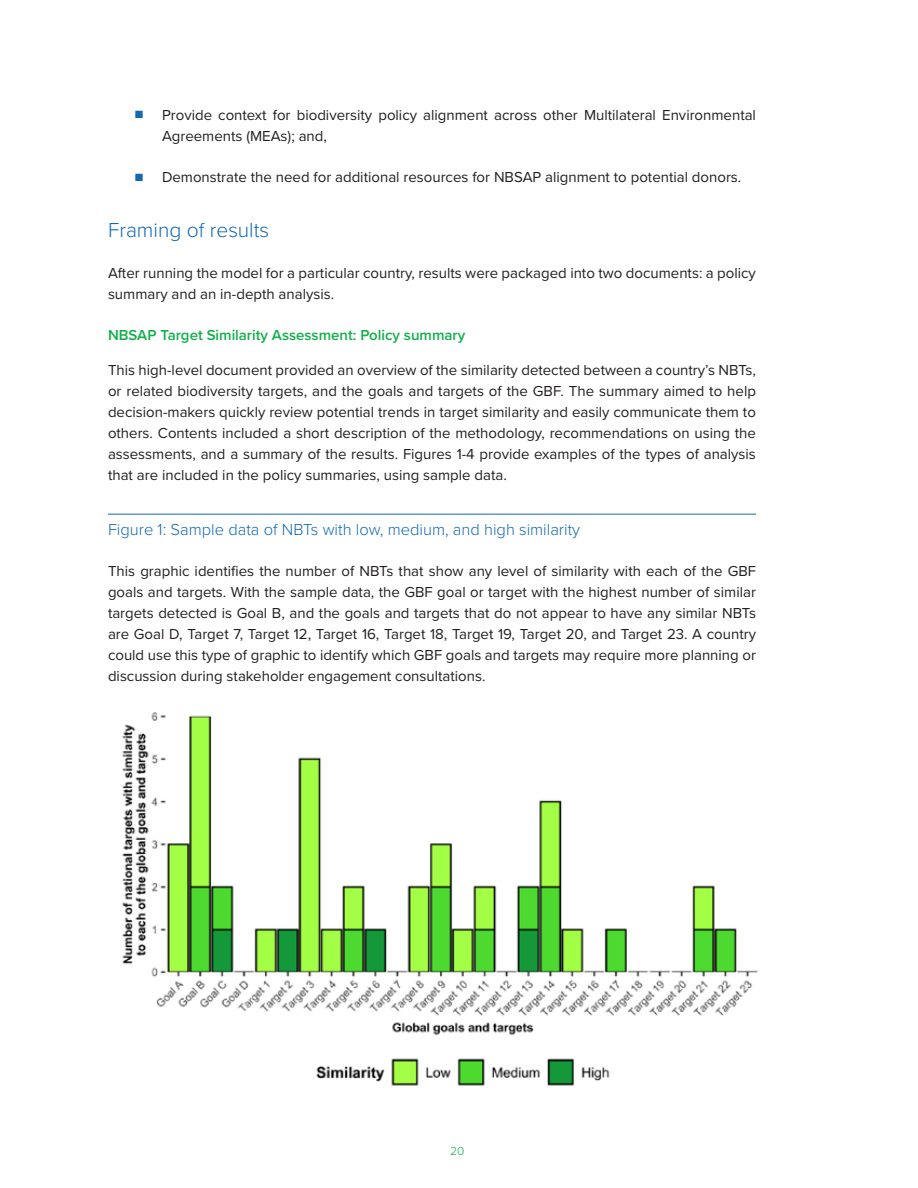
<style>
.page{position:relative;width:918px;height:1188px;background:#fff}
.page>*{position:absolute;margin:0;border:0;box-sizing:border-box;transform-origin:0 0}
.Heading_2{font:300 21px "Proxima Nova";color:#1369b2}
.Figure_title{font:300 16.5px "Proxima Nova";color:#1369b2}
.Body_Text{font:15px/21px "Proxima Nova";color:#231f20}
.Heading_3{font:600 15px "Proxima Nova";color:#11af4b}
.t1{font:300 12px "Proxima Nova";color:#11af4b}
.s1{color:#1369b2}
</style>
<div class="page">
<hr style="left:108px;top:514px;width:648px;height:1px;background:#1369b2">
<img style="left:122px;top:712px;width:636px;height:374px">
<p class="Body_Text" style="left:162px;top:104px;width:596px;text-indent:-27px"><span class="s1">■</span> Provide context for biodiversity policy alignment across other Multilateral Environmental<br>Agreements (MEAs); and,</p>
<p class="Body_Text" style="left:135px;top:166px;width:608px"><span class="s1">■</span> Demonstrate the need for additional resources for NBSAP alignment to potential donors.</p>
<p class="Heading_2" style="left:108px;top:214px;width:163px">Framing of results</p>
<p class="Body_Text" style="left:108px;top:262px;width:650px">After running the model for a particular country, results were packaged into two documents: a policy summary and an in-depth analysis.</p>
<p class="Heading_3" style="left:108px;top:324px;width:359px">NBSAP Target Similarity Assessment: Policy summary</p>
<p class="Body_Text" style="left:108px;top:359px;width:650px;text-align:justify">This high-level document provided an overview of the similarity detected between a country’s NBTs, or related biodiversity targets, and the goals and targets of the GBF. The summary aimed to help decision-makers quickly review potential trends in target similarity and easily communicate them to others. Contents included a short description of the methodology, recommendations on using the assessments, and a summary of the results. Figures 1-4 provide examples of the types of analysis that are included in the policy summaries, using sample data.</p>
<p class="Figure_title" style="left:108px;top:517px;width:474px">Figure 1: Sample data of NBTs with low, medium, and high similarity</p>
<p class="Body_Text" style="left:108px;top:560px;width:650px;text-align:justify">This graphic identifies the number of NBTs that show any level of similarity with each of the GBF goals and targets. With the sample data, the GBF goal or target with the highest number of similar targets detected is Goal B, and the goals and targets that do not appear to have any similar NBTs are Goal D, Target 7, Target 12, Target 16, Target 18, Target 19, Target 20, and Target 23. A country could use this type of graphic to identify which GBF goals and targets may require more planning or discussion during stakeholder engagement consultations.</p>
<p class="t1" style="left:450px;top:1142px;width:16px">20</p>
</div>
